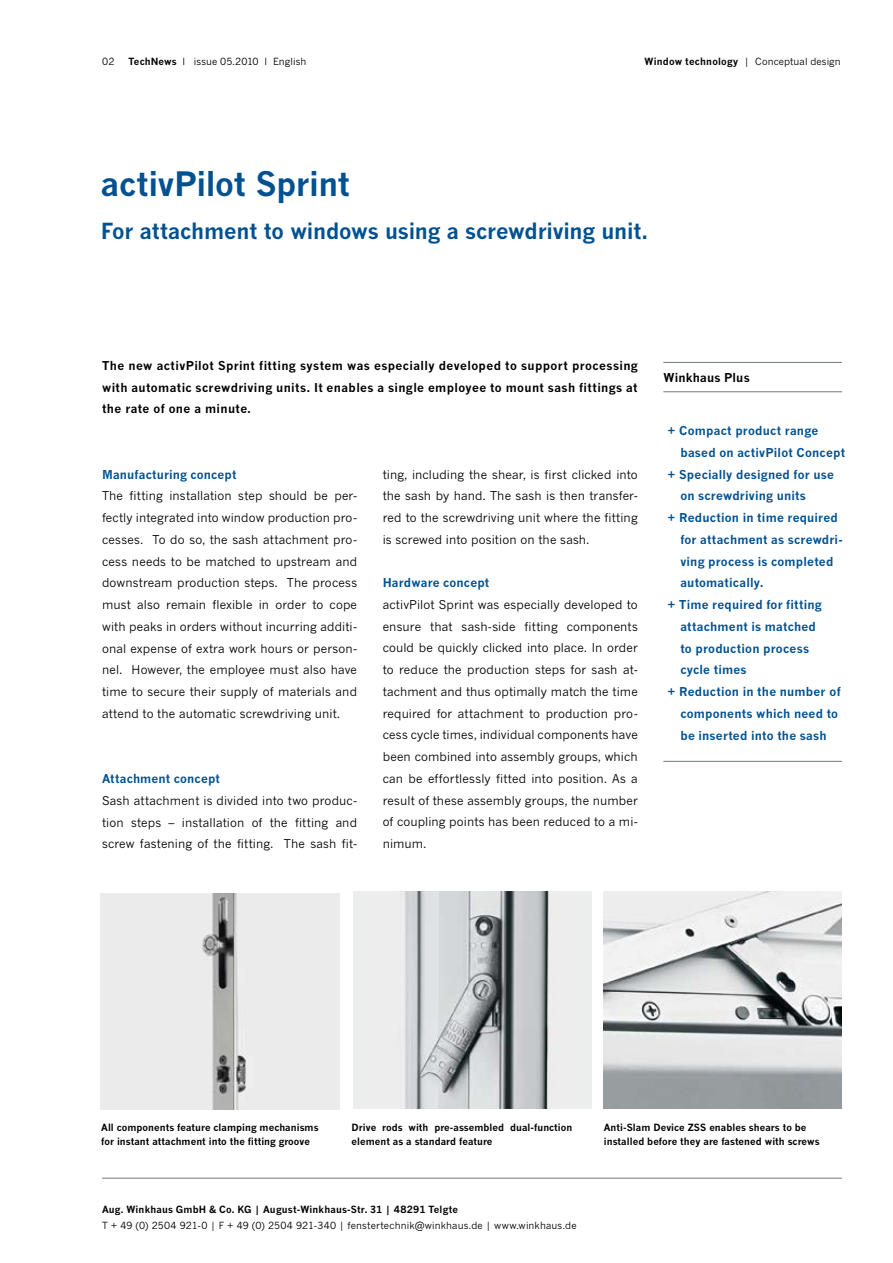
<style>
.page{position:relative;width:893px;height:1263px;background:#fff}
.page>*{position:absolute;margin:0;border:0;box-sizing:border-box;transform-origin:0 0}
.t1{font:700 33px "News Gothic MT Pro";letter-spacing:-.01em;color:#005191}
.t2{font:700 21.75px "News Gothic MT Pro";letter-spacing:-.01em;color:#005191}
.t3{font:12px/21.8px "News Gothic MT Pro";letter-spacing:.01em;color:#000;text-align:justify}
.t4{font:700 12px "News Gothic MT Pro";letter-spacing:.015em;color:#005191}
.t5{font:700 12px/21.8px "News Gothic MT Pro";letter-spacing:.03em;color:#000;text-align:justify}
.t6{font:700 9.75px/14.2px "News Gothic MT Pro";letter-spacing:.005em;color:#000}
.t7{font:9.75px "News Gothic MT Pro";letter-spacing:.01em;color:#000}
.s1{font-weight:700}
</style>
<div class="page">
<img style="left:101px;top:893px;width:238px;height:216px">
<div style="left:353px;top:891px;width:238px;height:218px;background:#eceded"></div>
<img style="left:405px;top:891px;width:144px;height:218px">
<img style="left:604px;top:891px;width:238px;height:218px">
<hr style="left:102px;top:1178px;width:740px;height:1px;background:#717879">
<hr style="left:663px;top:761px;width:179px;height:1px;background:#717879">
<hr style="left:663px;top:362px;width:179px;height:1px;background:#717879">
<hr style="left:663px;top:391px;width:179px;height:1px;background:#717879">
<p class="t7" style="left:102px;top:56px;width:14px">02</p>
<p class="t7" style="left:129px;top:56px;width:179px"><span class="s1">TechNews</span> I issue 05.2010 I English</p>
<p class="t7" style="left:644px;top:56px;width:198px"><span class="s1">Window technology</span> | Conceptual design</p>
<h1 class="t1" style="left:101px;top:163px;width:251px">activPilot Sprint</h1>
<h2 class="t2" style="left:101px;top:218px;width:548px">For attachment to windows using a screwdriving unit.</h2>
<p class="t5" style="left:102px;top:354px;width:537px">The new activPilot Sprint fitting system was especially developed to support processing with automatic screwdriving units. It enables a single employee to mount sash fittings at the rate of one a minute.</p>
<p class="t4" style="left:102px;top:467px;width:136px">Manufacturing concept</p>
<p class="t3" style="left:102px;top:485px;width:257px">The fitting installation step should be per&shy;fectly integrated into window production pro&shy;cesses. To do so, the sash attachment pro&shy;cess needs to be matched to upstream and downstream production steps. The process must also remain flexible in order to cope with peaks in orders without incurring additi&shy;onal expense of extra work hours or person&shy;nel. However, the employee must also have time to secure their supply of materials and attend to the automatic screwdriving unit.</p>
<p class="t4" style="left:102px;top:771px;width:119px">Attachment concept</p>
<p class="t3" style="left:102px;top:789px;width:257px">Sash attachment is divided into two produc&shy;tion steps – installation of the fitting and screw fastening of the fitting. The sash fit-</p>
<p class="t3" style="left:383px;top:463px;width:257px">ting, including the shear, is first clicked into the sash by hand. The sash is then transfer&shy;red to the screwdriving unit where the fitting is screwed into position on the sash.</p>
<p class="t4" style="left:383px;top:575px;width:108px">Hardware concept</p>
<p class="t3" style="left:383px;top:593px;width:257px">activPilot Sprint was especially developed to ensure that sash-side fitting components could be quickly clicked into place. In order to reduce the production steps for sash at&shy;tachment and thus optimally match the time required for attachment to production pro&shy;cess cycle times, individual components have been combined into assembly groups, which can be effortlessly fitted into position. As a result of these assembly groups, the number of coupling points has been reduced to a mi&shy;nimum.</p>
<p class="t5" style="left:663px;top:366px;width:88px">Winkhaus Plus</p>
<p class="t4" style="left:668px;top:423px;width:152px">+ Compact product range</p>
<p class="t4" style="left:680px;top:445px;width:166px">based on activPilot Concept</p>
<p class="t4" style="left:668px;top:467px;width:168px">+ Specially designed for use</p>
<p class="t4" style="left:680px;top:488px;width:127px">on screwdriving units</p>
<p class="t4" style="left:668px;top:510px;width:172px">+ Reduction in time required</p>
<p class="t4" style="left:680px;top:532px;width:164px">for attachment as screwdri-</p>
<p class="t4" style="left:680px;top:554px;width:155px">ving process is completed</p>
<p class="t4" style="left:680px;top:575px;width:84px">automatically.</p>
<p class="t4" style="left:668px;top:597px;width:156px">+ Time required for fitting</p>
<p class="t4" style="left:680px;top:619px;width:137px">attachment is matched</p>
<p class="t4" style="left:680px;top:641px;width:130px">to production process</p>
<p class="t4" style="left:680px;top:662px;width:68px">cycle times</p>
<p class="t4" style="left:668px;top:684px;width:175px">+ Reduction in the number of</p>
<p class="t4" style="left:680px;top:706px;width:159px">components which need to</p>
<p class="t4" style="left:680px;top:728px;width:148px">be inserted into the sash</p>
<p class="t6" style="left:101px;top:1120px;width:219px">All components feature clamping mechanisms for instant attachment into the fitting groove</p>
<p class="t6" style="left:351px;top:1120px;width:222px">Drive rods with pre-assembled dual-function element as a standard feature</p>
<p class="t6" style="left:604px;top:1120px;width:217px">Anti-Slam Device ZSS enables shears to be installed before they are fastened with screws</p>
<p class="t6" style="left:102px;top:1202px;width:358px">Aug. Winkhaus GmbH &amp; Co. KG | August-Winkhaus-Str. 31 | 48291 Telgte</p>
<p class="t7" style="left:102px;top:1220px;width:476px">T + 49 (0) 2504 921-0 | F + 49 (0) 2504 921-340 | fenstertechnik@winkhaus.de | www.winkhaus.de</p>
</div>
